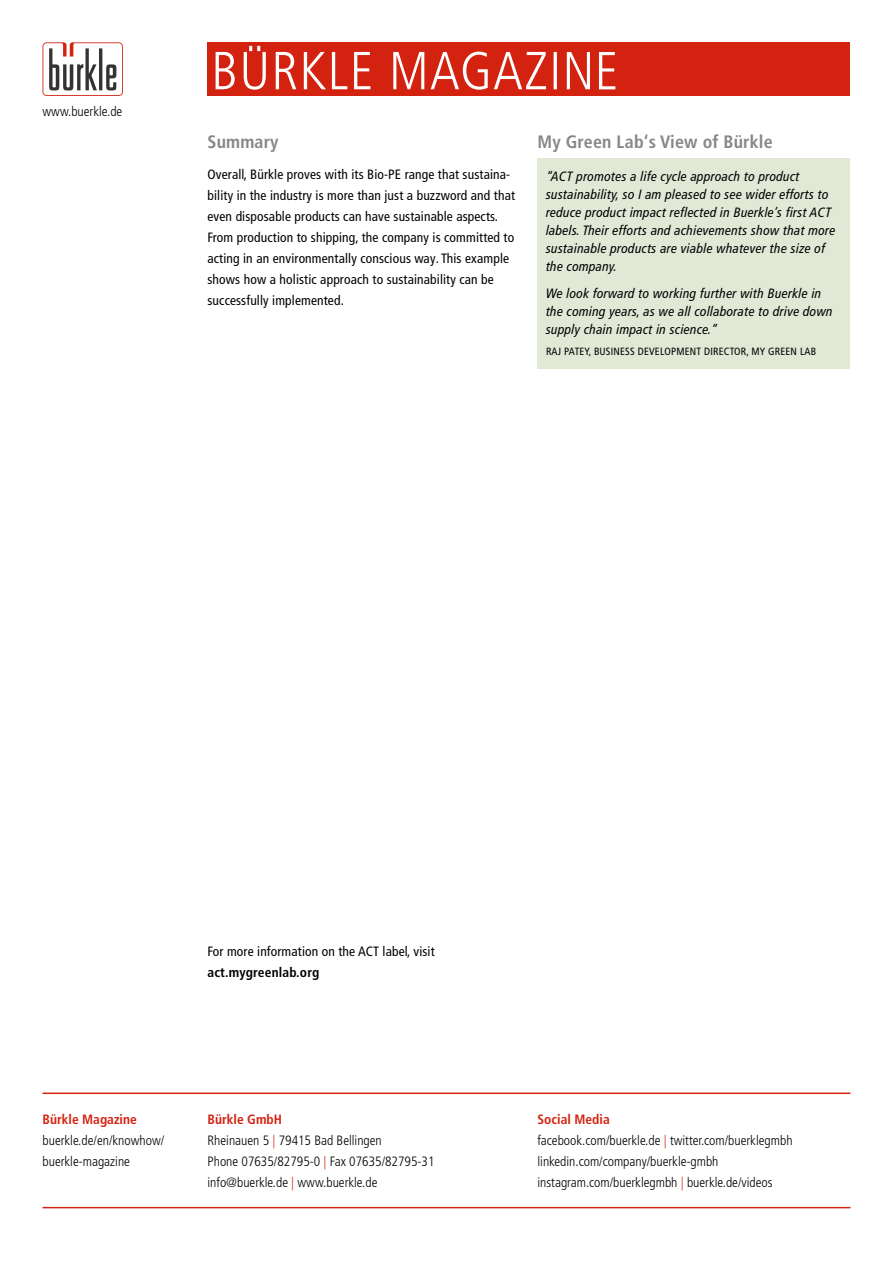
<style>
.page{position:relative;width:893px;height:1263px;background:#fff}
.page>*{position:absolute;margin:0;border:0;box-sizing:border-box;transform-origin:0 0}
.t1{font:700 condensed 18px "Frutiger LT Pro";letter-spacing:.01em;color:#878787}
.t2{font:condensed 13.5px/21px "Frutiger LT Pro";letter-spacing:.01em;color:#000}
.t3{font:italic condensed 13.5px/18px "Frutiger LT Pro";letter-spacing:.02em;color:#000}
.t4{font:300 condensed 13.5px/21px "Frutiger LT Pro";color:#000}
.t5{font:700 condensed 13.5px "Frutiger LT Pro";letter-spacing:.01em;color:#000}
.t6{font:700 condensed 13.5px "Frutiger LT Pro";color:#d32210}
.t7{font:condensed 10.5px "Frutiger LT Pro";letter-spacing:.02em;color:#000}
.s1{font-weight:700;color:#d32210}
.s2{color:#d32210}
</style>
<div class="page">
<svg style="left:43px;top:42px;width:80px;height:54px"></svg>
<hr style="left:43px;top:1092px;width:807px;height:2px;background:#d32210">
<hr style="left:43px;top:1207px;width:807px;height:1px;background:#d32210">
<div style="left:537px;top:158px;width:313px;height:210px;background:#e1e8d6"></div>
<div style="left:207px;top:43px;width:643px;height:53px;background:#d32210"></div>
<svg style="left:216px;top:46px;width:374px;height:44px"></svg>
<svg style="left:599px;top:52px;width:16px;height:37px"></svg>
<p class="t4" style="left:43px;top:101px;width:81px">www.buerkle.de</p>
<h1 class="t1" style="left:207px;top:131px;width:73px">Summary</h1>
<p class="t2" style="left:207px;top:164px;width:309px">Overall, Bürkle proves with its Bio-PE range that sustaina&shy;bility in the industry is more than just a buzzword and that even disposable products can have sustainable aspects.<br>From production to shipping, the company is committed to acting in an environmentally conscious way. This example shows how a holistic approach to sustainability can be successfully implemented.</p>
<h1 class="t1" style="left:537px;top:131px;width:237px">My Green Lab‘s View of Bürkle</h1>
<p class="t3" style="left:546px;top:167px;width:291px">“ACT promotes a life cycle approach to product sustainability, so I am pleased to see wider efforts to reduce product impact reflected in Buerkle’s first ACT labels. Their efforts and achievements show that more sustainable products are viable whatever the size of the company.</p>
<p class="t3" style="left:546px;top:284px;width:288px">We look forward to working further with Buerkle in the coming years, as we all collaborate to drive down supply chain impact in science.”</p>
<p class="t7" style="left:546px;top:346px;width:272px">RAJ PATEY, BUSINESS DEVELOPMENT DIRECTOR, MY GREEN LAB</p>
<p class="t2" style="left:207px;top:941px;width:229px">For more information on the ACT label, visit</p>
<p class="t5" style="left:207px;top:964px;width:113px">act.mygreenlab.org</p>
<p class="t6" style="left:43px;top:1111px;width:96px">Bürkle Magazine</p>
<p class="t4" style="left:43px;top:1130px;width:123px">buerkle.de/en/knowhow/ buerkle-magazine</p>
<p class="t4" style="left:207px;top:1109px;width:228px"><span class="s1">Bürkle GmbH<br></span>Rheinauen 5 <span class="s2">|</span> 79415 Bad Bellingen<br>Phone 07635/82795-0 <span class="s2">|</span> Fax 07635/82795-31 info@buerkle.de <span class="s2">|</span> www.buerkle.de</p>
<p class="t4" style="left:537px;top:1109px;width:257px"><span class="s1">Social Media<br></span>facebook.com/buerkle.de <span class="s2">|</span> twitter.com/buerklegmbh linkedin.com/company/buerkle-gmbh instagram.com/buerklegmbh <span class="s2">|</span> buerkle.de/videos</p>
</div>
